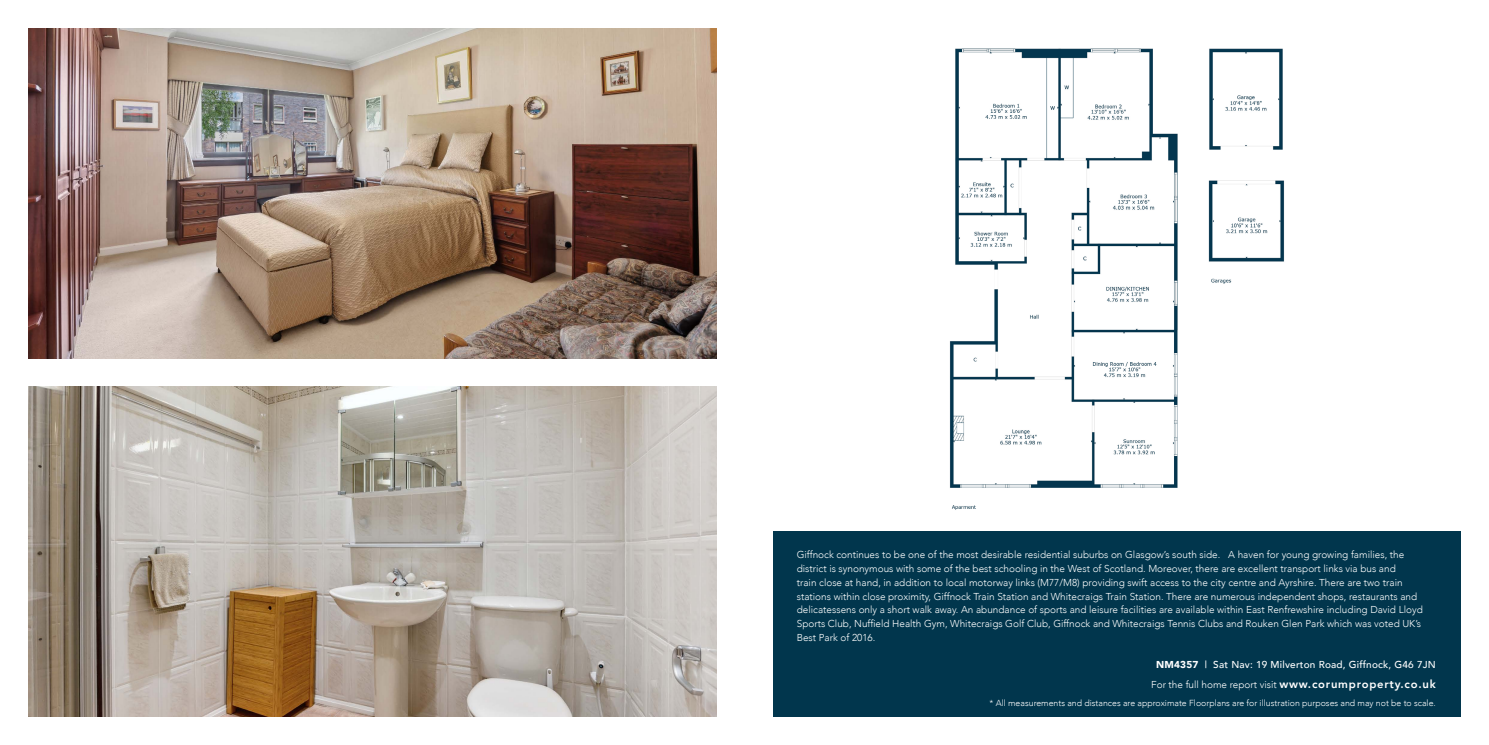
<style>
.page{position:relative;width:1489px;height:745px;background:#fff}
.page>*{position:absolute;margin:0;border:0;box-sizing:border-box;transform-origin:0 0}
.t1{font:300 10px/13.8px "Avenir";color:#fff}
.t2{font:500 10px "Avenir";letter-spacing:.02em;color:#fff}
.t3{font:300 8.75px "Avenir";color:#fff}
.s1{font-weight:900}
.s2{font-weight:800;font-size:11.25px}
</style>
<div class="page">
<img style="left:28px;top:28px;width:688px;height:330px">
<img style="left:28px;top:386px;width:688px;height:330px">
<img style="left:950px;top:48px;width:334px;height:462px">
<div style="left:772px;top:531px;width:688px;height:185px;background:#01364d"></div>
<p class="t1" style="left:796px;top:547px;width:627px">Giffnock continues to be one of the most desirable residential suburbs on Glasgow’s south side. A haven for young growing families, the district is synonymous with some of the best schooling in the West of Scotland. Moreover, there are excellent transport links via bus and<br>train close at hand, in addition to local motorway links (M77/M8) providing swift access to the city centre and Ayrshire. There are two train stations within close proximity, Giffnock Train Station and Whitecraigs Train Station. There are numerous independent shops, restaurants and delicatessens only a short walk away. An abundance of sports and leisure facilities are available within East Renfrewshire including David Lloyd Sports Club, Nuffield Health Gym, Whitecraigs Golf Club, Giffnock and Whitecraigs Tennis Clubs and Rouken Glen Park which was voted UK’s Best Park of 2016.</p>
<p class="t2" style="left:1155px;top:655px;width:281px"><span class="s1">NM4357</span> | Sat Nav: 19 Milverton Road, Giffnock, G46 7JN</p>
<p class="t1" style="left:1151px;top:677px;width:286px">For the full home report visit <span class="s2">www.corumproperty.co.uk</span></p>
<p class="t3" style="left:989px;top:697px;width:448px">* All measurements and distances are approximate Floorplans are for illustration purposes and may not be to scale.</p>
</div>
